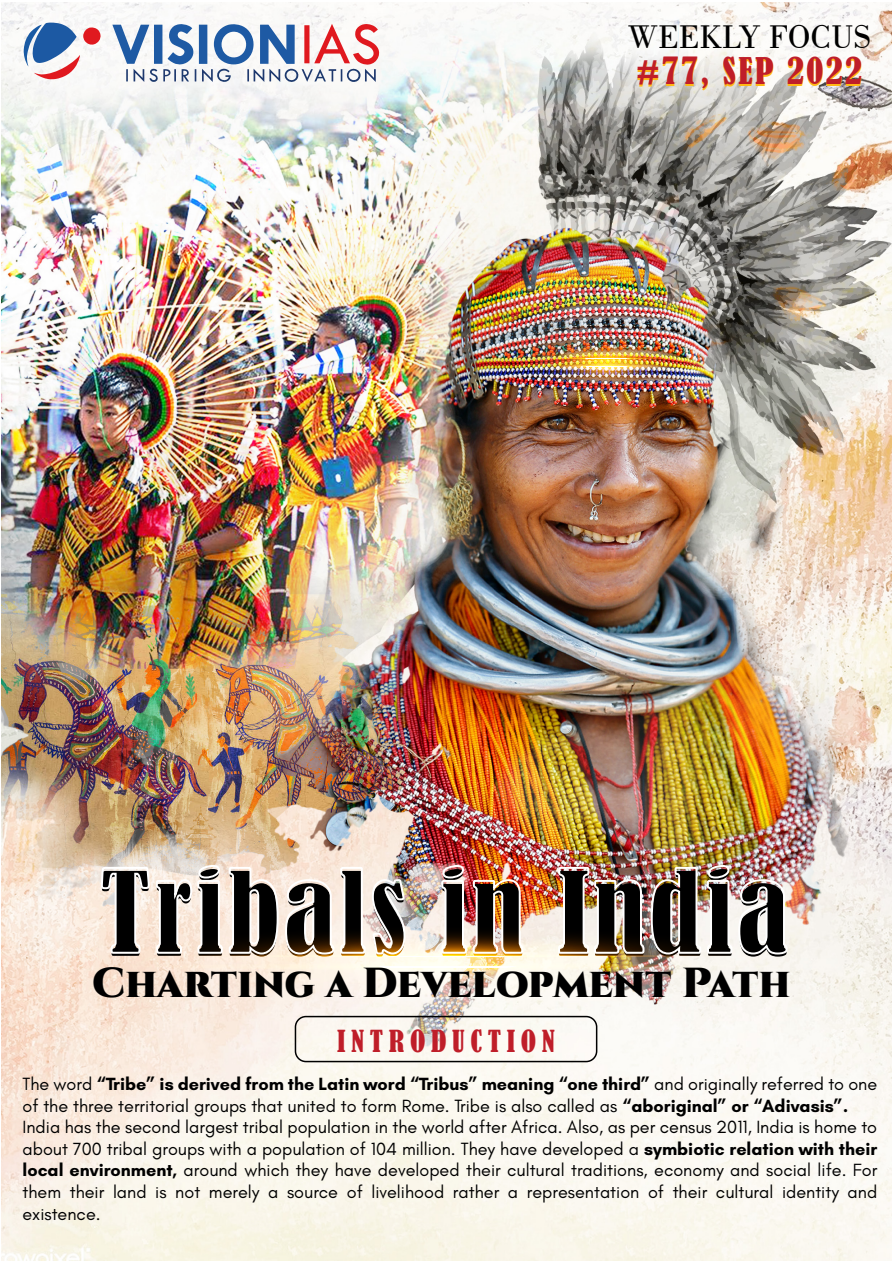
<style>
.page{position:relative;width:893px;height:1263px;background:#fff}
.page>*{position:absolute;margin:0;border:0;box-sizing:border-box;transform-origin:0 0}
.t1{font:condensed 107.7px "Bernard";letter-spacing:.035em;color:#000}
.t2{font:900 41.85px "Cinzel";color:#000}
.t3{font:34.5px "Bodoni BT";color:#000}
.t4{font:condensed 34.5px "Bernard";letter-spacing:.07em;color:#ffb815}
.t5{font:condensed 28.5px "Bernard";letter-spacing:.2em;color:#bf1e29}
.t6{font:18px/21.6px "Glacial Indifference";color:#000}
.s1{font-weight:700}
</style>
<div class="page">
<img style="left:2px;top:2px;width:889px;height:1259px">
<img style="left:508px;top:329px;width:195px;height:74px;border-radius:50%">
<img style="left:508px;top:335px;width:195px;height:62px;border-radius:50%">
<img style="left:499px;top:356px;width:214px;height:14px">
<div style="left:295px;top:1016px;width:302px;height:46px;border:2px solid #000;border-radius:10px"></div>
<svg style="left:105px;top:916px;width:682px;height:101px"></svg>
<svg style="left:105px;top:925px;width:682px;height:83px"></svg>
<img style="left:73px;top:864px;width:746px;height:108px">
<svg style="left:112px;top:24px;width:267px;height:59px"></svg>
<svg style="left:24px;top:23px;width:77px;height:56px"></svg>
<h3 class="t3" style="left:628px;top:15px;width:245px">WEEKLY FOCUS</h3>
<h3 class="t4" style="left:636px;top:53px;width:227px">#77, SEP 2022</h3>
<h1 class="t1" style="left:100px;top:852px;width:690px">Tribals in India</h1>
<h2 class="t2" style="left:92px;top:956px;width:700px">Charting a Development Path</h2>
<h3 class="t5" style="left:337px;top:1024px;width:219px">INTRODUCTION</h3>
<p class="t6" style="left:22px;top:1073px;width:856px">The word <span class="s1">“Tribe” is derived from the Latin word “Tribus” meaning “one third”</span> and originally referred to one of the three territorial groups that united to form Rome. Tribe is also called as <span class="s1">“aboriginal” or “Adivasis”.<br></span>India has the second largest tribal population in the world after Africa. Also, as per census 2011, India is home to about 700 tribal groups with a population of 104 million. They have developed a <span class="s1">symbiotic relation with their local environment,</span> around which they have developed their cultural traditions, economy and social life. For them their land is not merely a source of livelihood rather a representation of their cultural identity and existence.</p>
</div>
